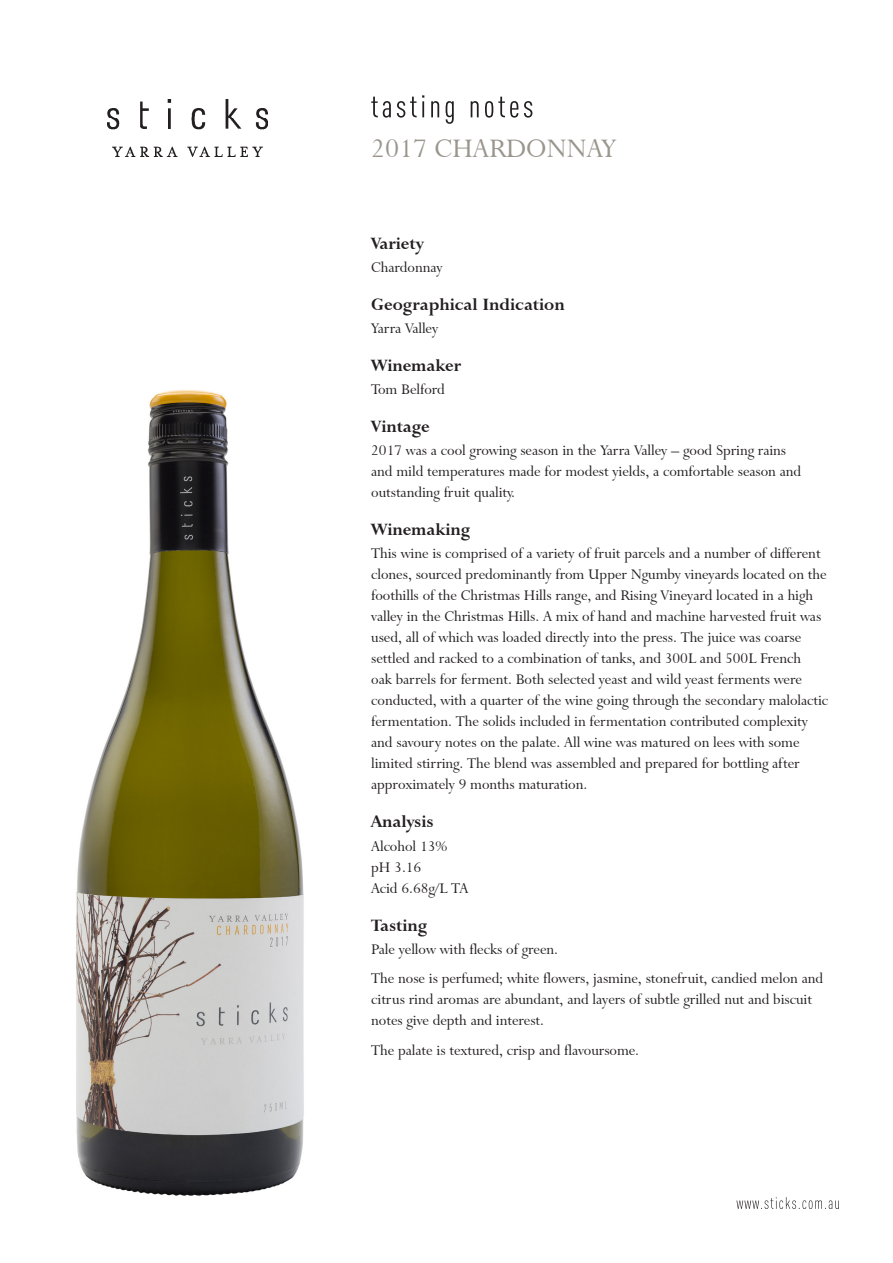
<style>
.page{position:relative;width:893px;height:1263px;background:#fff}
.page>*{position:absolute;margin:0;border:0;box-sizing:border-box;transform-origin:0 0}
.Sticks_YV_Varietal{font:30px "Lapidary 333 BT";color:#9a958d}
.Sticks_heading{font:700 19.5px "Lapidary 333 BT";color:#231f20}
.Sticks_text{font:16.5px/21px "Lapidary 333 BT";color:#231f20}
</style>
<div class="page">
<svg style="left:736px;top:1197px;width:103px;height:12px"></svg>
<svg style="left:371px;top:95px;width:161px;height:29px"></svg>
<img style="left:107px;top:100px;width:161px;height:56px">
<img style="left:76px;top:390px;width:228px;height:806px">
<p class="Sticks_YV_Varietal" style="left:371px;top:132px;width:246px">2017 CHARDONNAY</p>
<p class="Sticks_heading" style="left:371px;top:232px;width:54px">Variety</p>
<p class="Sticks_text" style="left:371px;top:257px;width:73px">Chardonnay</p>
<p class="Sticks_heading" style="left:371px;top:293px;width:195px">Geographical Indication</p>
<p class="Sticks_text" style="left:371px;top:318px;width:68px">Yarra Valley</p>
<p class="Sticks_heading" style="left:371px;top:354px;width:91px">Winemaker</p>
<p class="Sticks_text" style="left:371px;top:379px;width:75px">Tom Belford</p>
<p class="Sticks_heading" style="left:371px;top:415px;width:60px">Vintage</p>
<p class="Sticks_text" style="left:371px;top:440px;width:431px">2017 was a cool growing season in the Yarra Valley – good Spring rains and mild temperatures made for modest yields, a comfortable season and outstanding fruit quality.</p>
<p class="Sticks_heading" style="left:371px;top:518px;width:101px">Winemaking</p>
<p class="Sticks_text" style="left:371px;top:543px;width:459px">This wine is comprised of a variety of fruit parcels and a number of different clones, sourced predominantly from Upper Ngumby vineyards located on the foothills of the Christmas Hills range, and Rising Vineyard located in a high valley in the Christmas Hills. A mix of hand and machine harvested fruit was used, all of which was loaded directly into the press. The juice was coarse settled and racked to a combination of tanks, and 300L and 500L French<br>oak barrels for ferment. Both selected yeast and wild yeast ferments were conducted, with a quarter of the wine going through the secondary malolactic fermentation. The solids included in fermentation contributed complexity and savoury notes on the palate. All wine was matured on lees with some limited stirring. The blend was assembled and prepared for bottling after approximately 9 months maturation.</p>
<p class="Sticks_heading" style="left:371px;top:810px;width:64px">Analysis</p>
<p class="Sticks_text" style="left:371px;top:835px;width:98px">Alcohol 13% pH 3.16<br>Acid 6.68g/L TA</p>
<p class="Sticks_heading" style="left:371px;top:913px;width:58px">Tasting</p>
<p class="Sticks_text" style="left:371px;top:938px;width:188px">Pale yellow with flecks of green.</p>
<p class="Sticks_text" style="left:371px;top:968px;width:453px">The nose is perfumed; white flowers, jasmine, stonefruit, candied melon and citrus rind aromas are abundant, and layers of subtle grilled nut and biscuit notes give depth and interest.</p>
<p class="Sticks_text" style="left:371px;top:1039px;width:269px">The palate is textured, crisp and flavoursome.</p>
</div>
